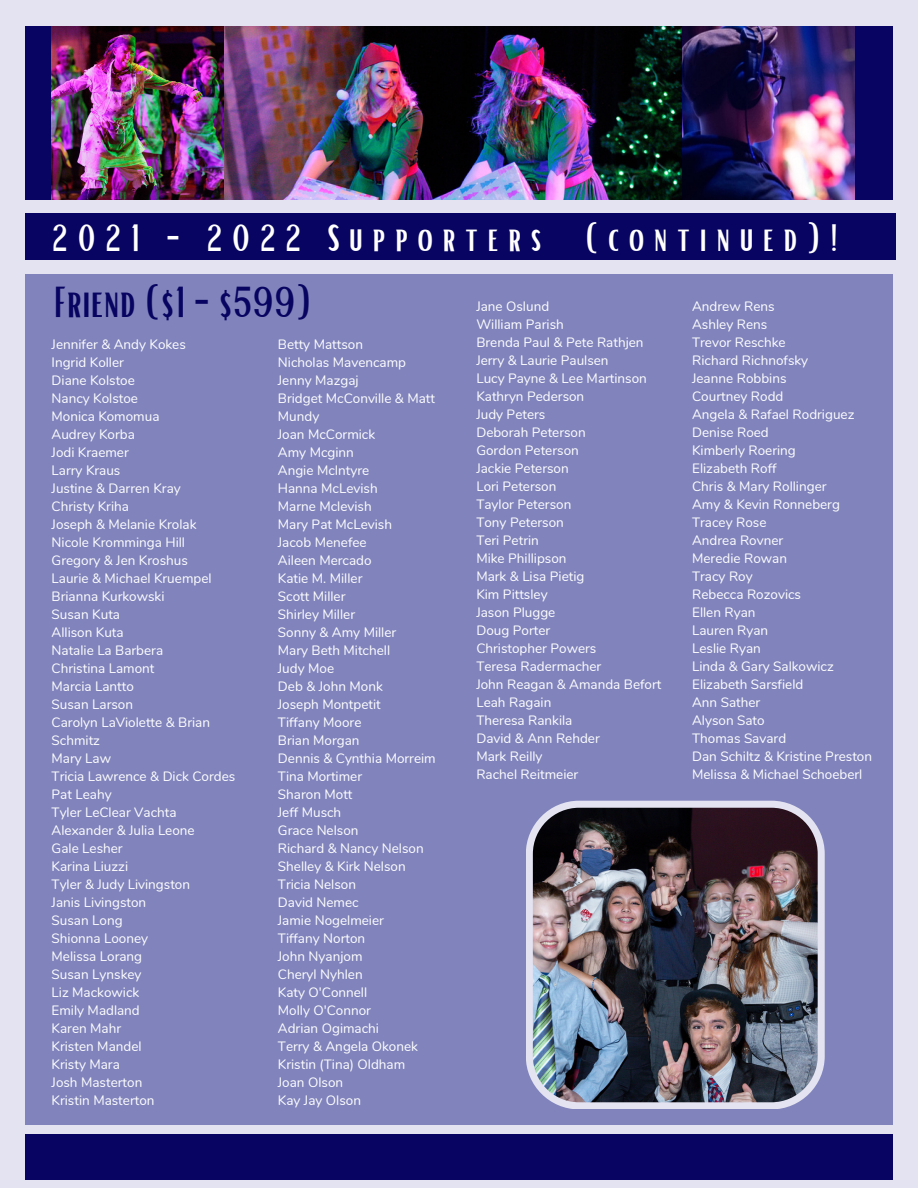
<style>
.page{position:relative;width:918px;height:1188px;background:#e4e3f1}
.page>*{position:absolute;margin:0;border:0;box-sizing:border-box;transform-origin:0 0}
.t1{font:42.15px "Bright";color:#080461}
.t2{font:37.05px "Bright";letter-spacing:.25em;color:#fff}
.t3{font:13.5px/18px "Nunito";color:#fff}
</style>
<div class="page">
<div style="left:25px;top:26px;width:868px;height:174px;background:#080461"></div>
<img style="left:52px;top:26px;width:803px;height:174px">
<div style="left:25px;top:274px;width:868px;height:851px;background:#8184bc"></div>
<div style="left:25px;top:214px;width:870px;height:46px;background:#080461"></div>
<div style="left:25px;top:1134px;width:868px;height:46px;background:#080461"></div>
<img style="left:526px;top:801px;width:299px;height:308px">
<h2 class="t2" style="left:52px;top:214px;width:787px">2021 - 2022 Supporters (continued)!</h2>
<h1 class="t1" style="left:54px;top:275px;width:260px">Friend ($1 - $599)</h1>
<p class="t3" style="left:52px;top:336px;width:185px">Jennifer &amp; Andy Kokes<br>Ingrid Koller<br>Diane Kolstoe<br>Nancy Kolstoe<br>Monica Komomua<br>Audrey Korba<br>Jodi Kraemer<br>Larry Kraus<br>Justine &amp; Darren Kray<br>Christy Kriha<br>Joseph &amp; Melanie Krolak<br>Nicole Kromminga Hill<br>Gregory &amp; Jen Kroshus<br>Laurie &amp; Michael Kruempel<br>Brianna Kurkowski<br>Susan Kuta<br>Allison Kuta<br>Natalie La Barbera<br>Christina Lamont<br>Marcia Lantto<br>Susan Larson<br>Carolyn LaViolette &amp; Brian<br>Schmitz<br>Mary Law<br>Tricia Lawrence &amp; Dick Cordes<br>Pat Leahy<br>Tyler LeClear Vachta<br>Alexander &amp; Julia Leone<br>Gale Lesher<br>Karina Liuzzi<br>Tyler &amp; Judy Livingston<br>Janis Livingston<br>Susan Long<br>Shionna Looney<br>Melissa Lorang<br>Susan Lynskey<br>Liz Mackowick<br>Emily Madland<br>Karen Mahr<br>Kristen Mandel<br>Kristy Mara<br>Josh Masterton<br>Kristin Masterton</p>
<p class="t3" style="left:278px;top:336px;width:159px">Betty Mattson<br>Nicholas Mavencamp<br>Jenny Mazgaj<br>Bridget McConville &amp; Matt<br>Mundy<br>Joan McCormick<br>Amy Mcginn<br>Angie McIntyre<br>Hanna McLevish<br>Marne Mclevish<br>Mary Pat McLevish<br>Jacob Menefee<br>Aileen Mercado<br>Katie M. Miller<br>Scott Miller<br>Shirley Miller<br>Sonny &amp; Amy Miller<br>Mary Beth Mitchell<br>Judy Moe<br>Deb &amp; John Monk<br>Joseph Montpetit<br>Tiffany Moore<br>Brian Morgan<br>Dennis &amp; Cynthia Morreim<br>Tina Mortimer<br>Sharon Mott<br>Jeff Musch<br>Grace Nelson<br>Richard &amp; Nancy Nelson<br>Shelley &amp; Kirk Nelson<br>Tricia Nelson<br>David Nemec<br>Jamie Nogelmeier<br>Tiffany Norton<br>John Nyanjom<br>Cheryl Nyhlen<br>Katy O'Connell<br>Molly O'Connor<br>Adrian Ogimachi<br>Terry &amp; Angela Okonek<br>Kristin (Tina) Oldham<br>Joan Olson<br>Kay Jay Olson</p>
<p class="t3" style="left:476px;top:297px;width:187px">Jane Oslund<br>William Parish<br>Brenda Paul &amp; Pete Rathjen<br>Jerry &amp; Laurie Paulsen<br>Lucy Payne &amp; Lee Martinson<br>Kathryn Pederson<br>Judy Peters<br>Deborah Peterson<br>Gordon Peterson<br>Jackie Peterson<br>Lori Peterson<br>Taylor Peterson<br>Tony Peterson<br>Teri Petrin<br>Mike Phillipson<br>Mark &amp; Lisa Pietig<br>Kim Pittsley<br>Jason Plugge<br>Doug Porter<br>Christopher Powers<br>Teresa Radermacher<br>John Reagan &amp; Amanda Befort<br>Leah Ragain<br>Theresa Rankila<br>David &amp; Ann Rehder<br>Mark Reilly<br>Rachel Reitmeier</p>
<p class="t3" style="left:692px;top:297px;width:181px">Andrew Rens<br>Ashley Rens<br>Trevor Reschke<br>Richard Richnofsky<br>Jeanne Robbins<br>Courtney Rodd<br>Angela &amp; Rafael Rodriguez<br>Denise Roed<br>Kimberly Roering<br>Elizabeth Roff<br>Chris &amp; Mary Rollinger<br>Amy &amp; Kevin Ronneberg<br>Tracey Rose<br>Andrea Rovner<br>Meredie Rowan<br>Tracy Roy<br>Rebecca Rozovics<br>Ellen Ryan<br>Lauren Ryan<br>Leslie Ryan<br>Linda &amp; Gary Salkowicz<br>Elizabeth Sarsfield<br>Ann Sather<br>Alyson Sato<br>Thomas Savard<br>Dan Schiltz &amp; Kristine Preston<br>Melissa &amp; Michael Schoeberl</p>
</div>
